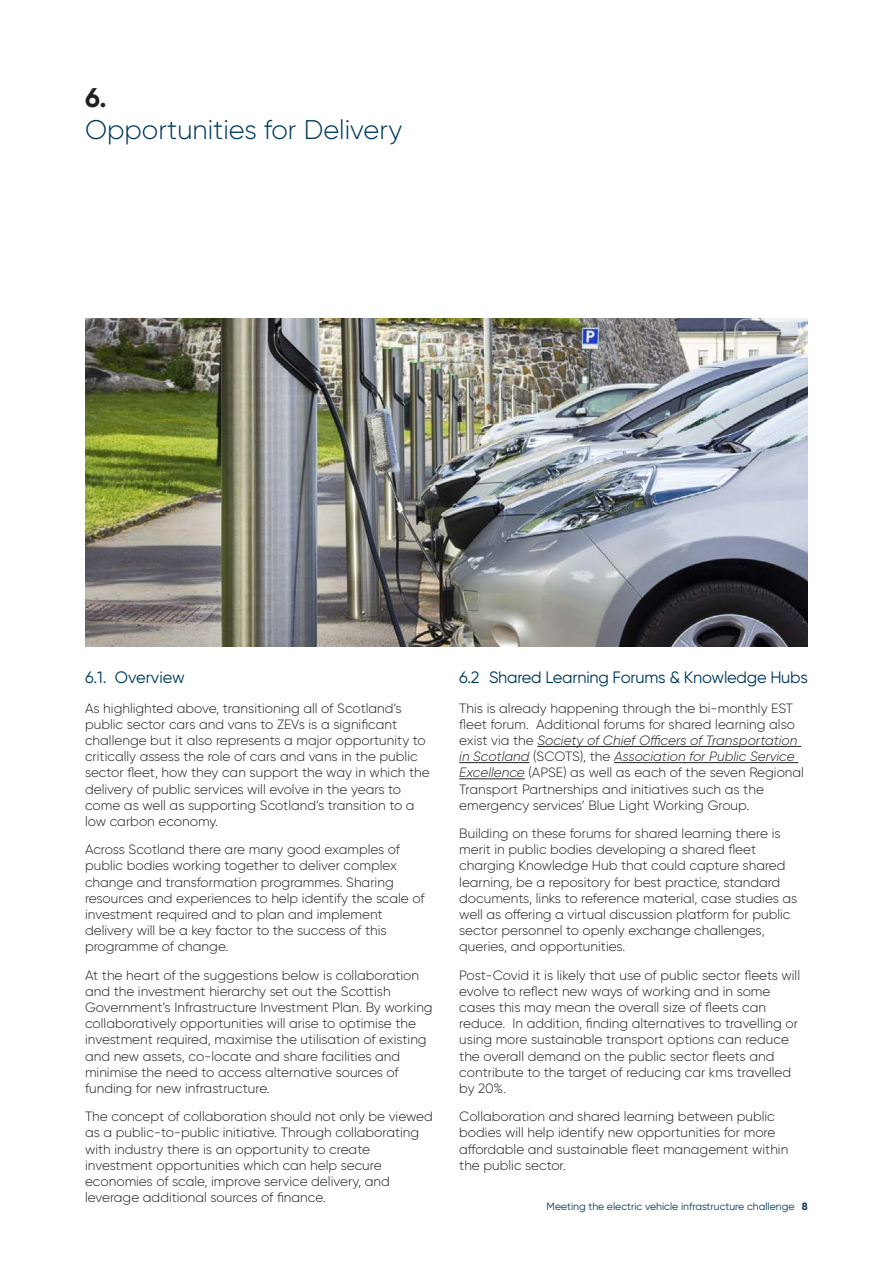
<style>
.page{position:relative;width:893px;height:1263px;background:#fff}
.page>*{position:absolute;margin:0;border:0;box-sizing:border-box;transform-origin:0 0}
.t1{font:300 27px "Gilroy";color:#00395c}
.t2{font:700 27px "Gilroy";color:#231f20}
.t3{font:16.5px "Gilroy";letter-spacing:-.015em;color:#00395c}
.t4{font:300 13.5px/16.2px "Gilroy";color:#231f20}
.t5{font:10.5px "Gilroy";color:#00395c}
.s1{font-style:italic}
.s2{font-weight:700}
</style>
<div class="page">
<img style="left:85px;top:319px;width:723px;height:327px">
<hr style="left:537px;top:746px;width:260px;height:1px;background:#231f20">
<hr style="left:459px;top:762px;width:70px;height:1px;background:#231f20">
<hr style="left:614px;top:762px;width:181px;height:1px;background:#231f20">
<hr style="left:459px;top:778px;width:66px;height:1px;background:#231f20">
<p class="t2" style="left:85px;top:88px;width:23px">6.</p>
<p class="t1" style="left:85px;top:120px;width:319px">Opportunities for Delivery</p>
<p class="t3" style="left:85px;top:671px;width:101px">6.1. Overview</p>
<p class="t4" style="left:85px;top:701px;width:346px">As highlighted above, transitioning all of Scotland’s public sector cars and vans to ZEVs is a significant challenge but it also represents a major opportunity to critically assess the role of cars and vans in the public sector fleet, how they can support the way in which the delivery of public services will evolve in the years to come as well as supporting Scotland’s transition to a low carbon economy.</p>
<p class="t4" style="left:85px;top:843px;width:341px">Across Scotland there are many good examples of public bodies working together to deliver complex change and transformation programmes. Sharing resources and experiences to help identify the scale of investment required and to plan and implement delivery will be a key factor to the success of this programme of change.</p>
<p class="t4" style="left:85px;top:968px;width:349px">At the heart of the suggestions below is collaboration and the investment hierarchy set out the Scottish Government’s Infrastructure Investment Plan. By working collaboratively opportunities will arise to optimise the investment required, maximise the utilisation of existing and new assets, co-locate and share facilities and minimise the need to access alternative sources of funding for new infrastructure.</p>
<p class="t4" style="left:85px;top:1110px;width:349px">The concept of collaboration should not only be viewed as a public-to-public initiative. Through collaborating with industry there is an opportunity to create investment opportunities which can help secure economies of scale, improve service delivery, and leverage additional sources of finance.</p>
<p class="t3" style="left:459px;top:672px;width:350px">6.2 Shared Learning Forums &amp; Knowledge Hubs</p>
<p class="t4" style="left:459px;top:701px;width:346px">This is already happening through the bi-monthly EST fleet forum. Additional forums for shared learning also exist via the <span class="s1">Society of Chief Officers of Transportation in Scotland</span> (SCOTS), the <span class="s1">Association for Public Service Excellence</span> (APSE) as well as each of the seven Regional Transport Partnerships and initiatives such as the emergency services’ Blue Light Working Group.</p>
<p class="t4" style="left:459px;top:826px;width:340px">Building on these forums for shared learning there is merit in public bodies developing a shared fleet charging Knowledge Hub that could capture shared learning, be a repository for best practice, standard documents, links to reference material, case studies as well as offering a virtual discussion platform for public sector personnel to openly exchange challenges, queries, and opportunities.</p>
<p class="t4" style="left:459px;top:968px;width:342px">Post-Covid it is likely that use of public sector fleets will evolve to reflect new ways of working and in some cases this may mean the overall size of fleets can reduce. In addition, finding alternatives to travelling or using more sustainable transport options can reduce the overall demand on the public sector fleets and contribute to the target of reducing car kms travelled by 20%.</p>
<p class="t4" style="left:459px;top:1110px;width:331px">Collaboration and shared learning between public bodies will help identify new opportunities for more affordable and sustainable fleet management within the public sector.</p>
<p class="t5" style="left:547px;top:1202px;width:263px">Meeting the electric vehicle infrastructure challenge <span class="s2">8</span></p>
</div>
